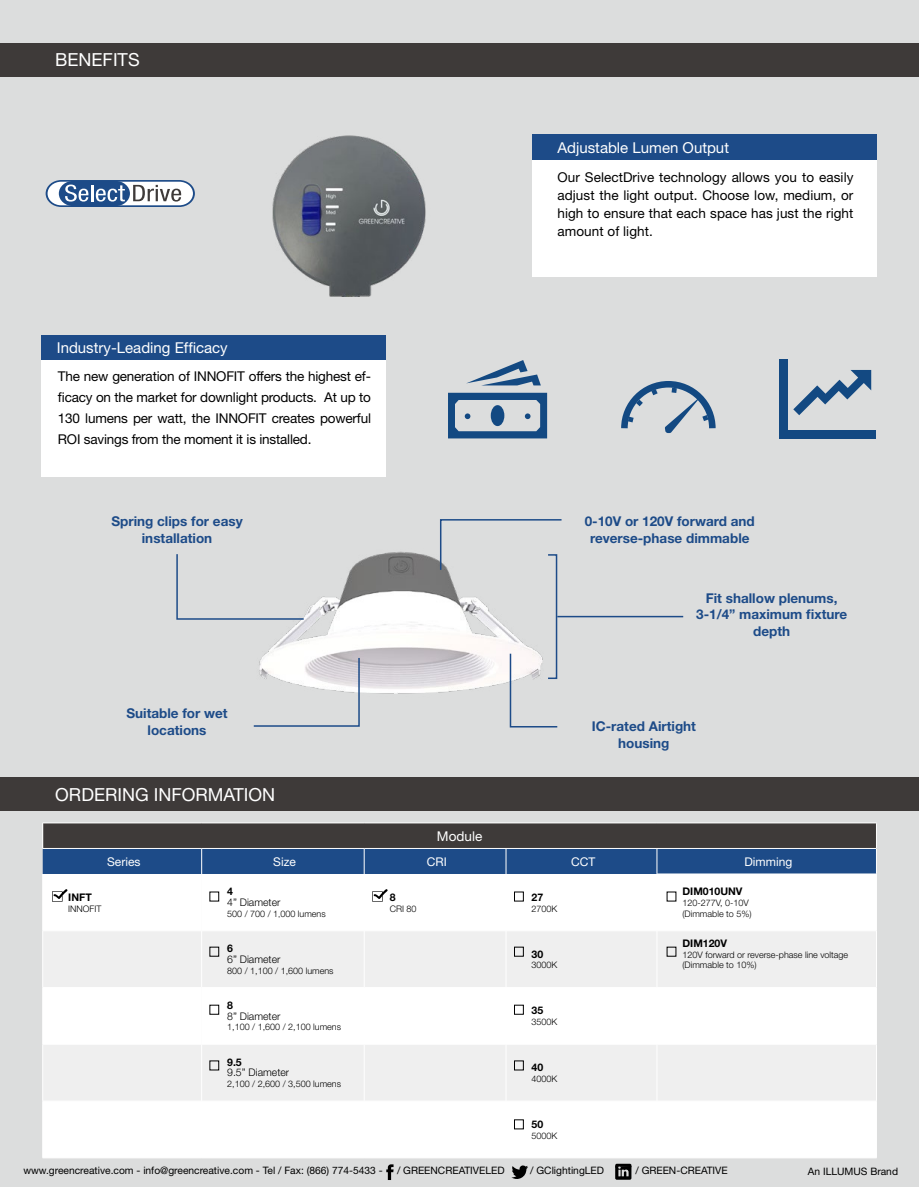
<style>
.page{position:relative;width:919px;height:1187px;background:#fff}
.page>*{position:absolute;margin:0;border:0;box-sizing:border-box;transform-origin:0 0}
.t1{font:18px "Helvetica Neue LT Pro";color:#fff}
.t2{font:15px "Helvetica Neue LT Pro";color:#fff}
.t3{font:13.5px/21px "Helvetica Neue LT Pro";letter-spacing:-.015em;color:#000;text-align:justify}
.t4{font:700 13.5px/16.5px "Helvetica Neue LT Pro";color:#1d4b88;text-align:center}
.t5{font:13.5px "Helvetica Neue LT Pro";color:#fff}
.t6{font:12px "Helvetica Neue LT Pro";color:#fff}
.t7{font:300 10.5px "Helvetica Neue LT Pro";color:#000}
.t8{font:700 10.5px "Helvetica Neue LT Pro";color:#000}
.t9{font:10.2px "Helvetica Neue LT Pro";color:#000}
.t10{font:300 9px/10.8px "Helvetica Neue LT Pro";color:#000}
.s1{font-family:"Adobe Song Std"}
</style>
<div class="page">
<div style="left:0;top:0;width:918px;height:1186px;background:#dcdddd"></div>
<svg style="left:466px;top:360px;width:75px;height:25px"></svg>
<svg style="left:448px;top:393px;width:99px;height:45px"></svg>
<svg style="left:621px;top:381px;width:95px;height:53px"></svg>
<div style="left:778px;top:359px;width:9px;height:80px;background:#134982"></div>
<svg style="left:793px;top:370px;width:78px;height:45px"></svg>
<div style="left:787px;top:430px;width:89px;height:9px;background:#134982"></div>
<svg style="left:386px;top:1164px;width:7px;height:15px"></svg>
<svg style="left:511px;top:1165px;width:17px;height:14px"></svg>
<svg style="left:615px;top:1163px;width:16px;height:16px"></svg>
<div style="left:0;top:43px;width:918px;height:33px;background:#3e3a39"></div>
<div style="left:41px;top:335px;width:344px;height:25px;background:#1d4b88"></div>
<div style="left:531px;top:135px;width:345px;height:25px;background:#1d4b88"></div>
<div style="left:41px;top:360px;width:344px;height:117px;background:#fff"></div>
<div style="left:531px;top:160px;width:345px;height:117px;background:#fff"></div>
<div style="left:0;top:777px;width:918px;height:34px;background:#3e3a39"></div>
<div style="left:43px;top:1044px;width:833px;height:56px;background:#efefef"></div>
<div style="left:43px;top:1101px;width:833px;height:56px;background:#fff"></div>
<hr style="left:42px;top:1044px;width:1px;height:56px;background:#fff">
<hr style="left:201px;top:1044px;width:1px;height:56px;background:#fff">
<hr style="left:364px;top:1044px;width:1px;height:56px;background:#fff">
<hr style="left:505px;top:1044px;width:1px;height:56px;background:#fff">
<hr style="left:656px;top:1044px;width:1px;height:56px;background:#fff">
<hr style="left:876px;top:1044px;width:1px;height:56px;background:#fff">
<hr style="left:43px;top:1100px;width:159px;height:1px;background:#fff">
<hr style="left:42px;top:1101px;width:1px;height:56px;background:#fff">
<hr style="left:202px;top:1100px;width:162px;height:1px;background:#fff">
<hr style="left:201px;top:1101px;width:1px;height:56px;background:#fff">
<hr style="left:364px;top:1100px;width:142px;height:1px;background:#fff">
<hr style="left:364px;top:1101px;width:1px;height:56px;background:#fff">
<hr style="left:506px;top:1100px;width:151px;height:1px;background:#fff">
<hr style="left:505px;top:1101px;width:1px;height:56px;background:#fff">
<hr style="left:657px;top:1100px;width:219px;height:1px;background:#fff">
<hr style="left:656px;top:1101px;width:1px;height:56px;background:#fff">
<hr style="left:876px;top:1101px;width:1px;height:56px;background:#fff">
<hr style="left:43px;top:1157px;width:159px;height:1px;background:#fff">
<hr style="left:202px;top:1157px;width:162px;height:1px;background:#fff">
<hr style="left:364px;top:1157px;width:142px;height:1px;background:#fff">
<hr style="left:506px;top:1157px;width:151px;height:1px;background:#fff">
<hr style="left:657px;top:1157px;width:219px;height:1px;background:#fff">
<hr style="left:43px;top:822px;width:159px;height:1px;background:#fff">
<hr style="left:202px;top:822px;width:162px;height:1px;background:#fff">
<hr style="left:364px;top:822px;width:142px;height:1px;background:#fff">
<hr style="left:506px;top:822px;width:151px;height:1px;background:#fff">
<hr style="left:657px;top:822px;width:219px;height:1px;background:#fff">
<img style="left:272px;top:135px;width:154px;height:161px">
<img style="left:264px;top:551px;width:274px;height:143px">
<div style="left:547px;top:554px;width:10px;height:125px;border:2px solid #1d4b88"></div>
<svg style="left:46px;top:180px;width:149px;height:27px;background:#8ea1bc"></svg>
<div style="left:209px;top:1060px;width:10px;height:10px;border:1px solid #000"></div>
<svg style="left:176px;top:552px;width:129px;height:68px"></svg>
<svg style="left:253px;top:656px;width:107px;height:71px"></svg>
<hr style="left:557px;top:615px;width:126px;height:2px;background:#1d4b88">
<svg style="left:439px;top:519px;width:123px;height:52px"></svg>
<svg style="left:509px;top:652px;width:49px;height:76px"></svg>
<svg style="left:42px;top:823px;width:835px;height:221px;background:#cbd0d7"></svg>
<h1 class="t1" style="left:55px;top:49px;width:86px">BENEFITS</h1>
<p class="t2" style="left:57px;top:338px;width:172px">Industry-Leading Efficacy</p>
<p class="t3" style="left:58px;top:365px;width:314px">The new generation of INNOFIT offers the highest ef&shy;ficacy on the market for downlight products. At up to 130 lumens per watt, the INNOFIT creates powerful ROI savings from the moment it is installed.</p>
<p class="t4" style="left:111px;top:513px;width:133px">Spring clips for easy installation</p>
<p class="t4" style="left:126px;top:704px;width:103px">Suitable for wet locations</p>
<h1 class="t1" style="left:55px;top:783px;width:221px">ORDERING INFORMATION</h1>
<p class="t5" style="left:437px;top:827px;width:47px">Module</p>
<p class="t2" style="left:557px;top:138px;width:173px">Adjustable Lumen Output</p>
<p class="t3" style="left:557px;top:168px;width:297px;line-height:18px">Our SelectDrive technology allows you to easily adjust the light output. Choose low, medium, or high to ensure that each space has just the right amount of light.</p>
<p class="t4" style="left:584px;top:513px;width:172px">0-10V or 120V forward and reverse-phase dimmable</p>
<p class="t4" style="left:696px;top:589px;width:152px">Fit shallow plenums,<br>3-1/4” maximum fixture depth</p>
<p class="t4" style="left:591px;top:717px;width:106px">IC-rated Airtight housing</p>
<p class="t6" style="left:107px;top:853px;width:35px">Series</p>
<p class="t6" style="left:273px;top:853px;width:24px">Size</p>
<p class="t6" style="left:427px;top:853px;width:21px">CRI</p>
<p class="t6" style="left:571px;top:853px;width:26px">CCT</p>
<p class="t6" style="left:744px;top:853px;width:49px">Dimming</p>
<p class="t8" style="left:68px;top:890px;width:25px">INFT</p>
<p class="t10" style="left:68px;top:902px;width:35px">INNOFIT</p>
<p class="t8" style="left:227px;top:884px;width:7px">4</p>
<p class="t7" style="left:227px;top:895px;width:55px">4” Diameter</p>
<p class="t10" style="left:227px;top:908px;width:100px">500 / 700 / 1<span class="s1">,</span>000 lumens</p>
<p class="t8" style="left:389px;top:890px;width:7px">8</p>
<p class="t10" style="left:389px;top:902px;width:28px">CRI 80</p>
<p class="t8" style="left:531px;top:890px;width:13px">27</p>
<p class="t10" style="left:531px;top:902px;width:27px">2700K</p>
<p class="t8" style="left:682px;top:884px;width:62px">DIM010UNV</p>
<p class="t10" style="left:682px;top:897px;width:71px">120-277V, 0-10V (Dimmable to 5%)</p>
<p class="t8" style="left:227px;top:941px;width:7px">6</p>
<p class="t7" style="left:227px;top:952px;width:55px">6” Diameter</p>
<p class="t10" style="left:227px;top:964px;width:108px">800 / 1,100 / 1,600 lumens</p>
<p class="t8" style="left:531px;top:947px;width:13px">30</p>
<p class="t10" style="left:531px;top:959px;width:27px">3000K</p>
<p class="t8" style="left:682px;top:936px;width:46px">DIM120V</p>
<p class="t10" style="left:682px;top:948px;width:167px">120V forward or reverse-phase line voltage (Dimmable to 10%)</p>
<p class="t8" style="left:227px;top:998px;width:7px">8</p>
<p class="t7" style="left:227px;top:1009px;width:55px">8” Diameter</p>
<p class="t10" style="left:227px;top:1021px;width:115px">1,100 / 1,600 / 2,100 lumens</p>
<p class="t8" style="left:531px;top:1003px;width:13px">35</p>
<p class="t10" style="left:531px;top:1016px;width:27px">3500K</p>
<p class="t8" style="left:227px;top:1055px;width:16px">9.5</p>
<p class="t7" style="left:227px;top:1066px;width:64px">9.5” Diameter</p>
<p class="t10" style="left:227px;top:1078px;width:115px">2,100 / 2,600 / 3,500 lumens</p>
<p class="t8" style="left:531px;top:1060px;width:13px">40</p>
<p class="t10" style="left:531px;top:1072px;width:27px">4000K</p>
<p class="t8" style="left:531px;top:1117px;width:13px">50</p>
<p class="t10" style="left:531px;top:1129px;width:27px">5000K</p>
<p class="t9" style="left:23px;top:1164px;width:361px">www.greencreative.com - info@greencreative.com - Tel / Fax: (866) 774-5433 -</p>
<p class="t9" style="left:397px;top:1164px;width:109px">/ GREENCREATIVELED</p>
<p class="t9" style="left:530px;top:1164px;width:75px">/ GClightingLED</p>
<p class="t9" style="left:635px;top:1164px;width:94px">/ GREEN-CREATIVE</p>
<p class="t9" style="left:807px;top:1164px;width:92px">An ILLUMUS Brand</p>
</div>
